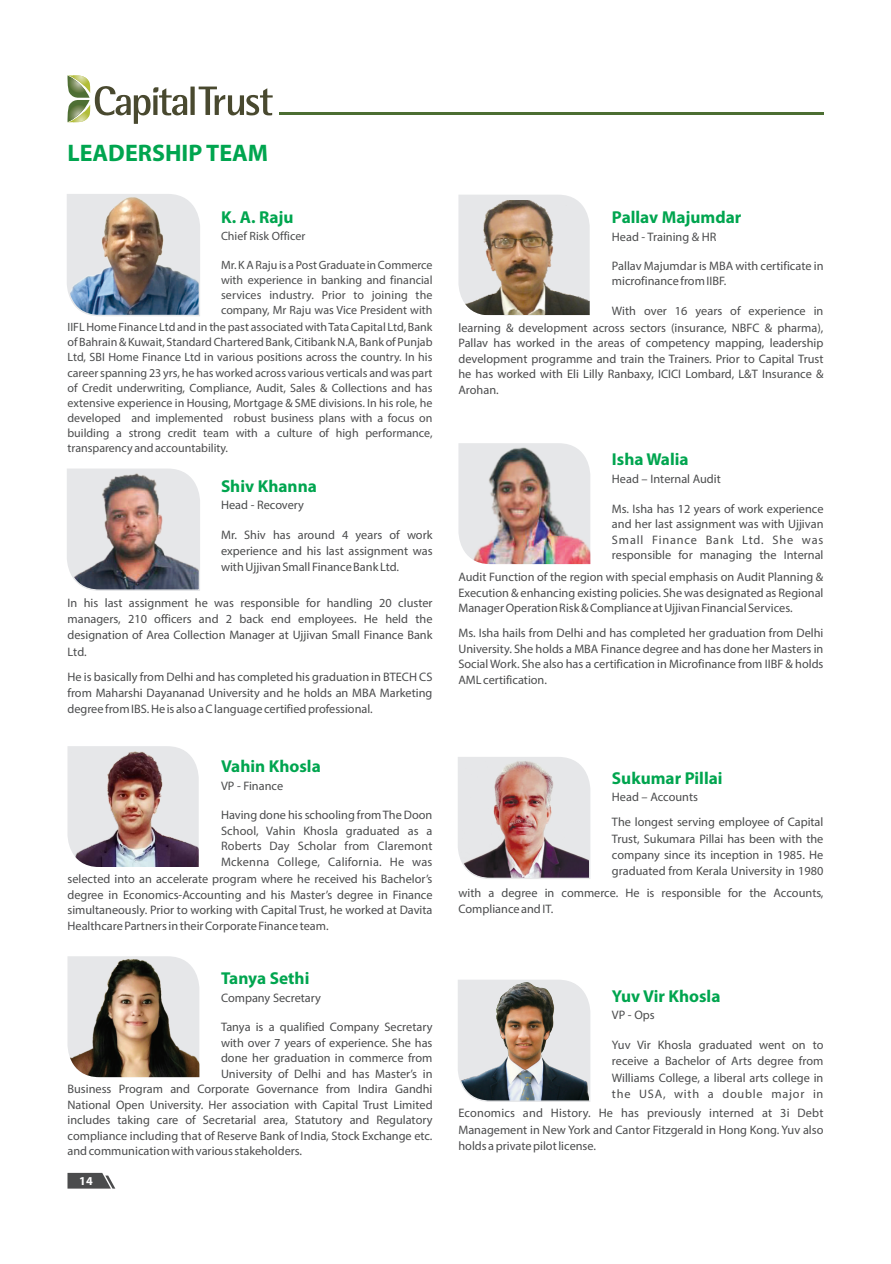
<style>
.page{position:relative;width:891px;height:1264px;background:#fff}
.page>*{position:absolute;margin:0;border:0;box-sizing:border-box;transform-origin:0 0}
.t1{font:700 24px "Myriad Pro";color:#00a54f}
.t2{font:700 17.25px "Myriad Pro";color:#00a54f}
.t3{font:12.3px/15.5px "Myriad Pro";color:#4b4c4d;text-align:justify}
.t4{font:12px/15.1px "Myriad Pro";color:#4b4c4d;text-align:justify}
.t5{font:700 12px "Myriad Pro";color:#fff}
</style>
<div class="page">
<img style="left:458px;top:757px;width:133px;height:122px">
<img style="left:67px;top:468px;width:133px;height:123px">
<svg style="left:458px;top:443px;width:114px;height:100px"></svg>
<img style="left:461px;top:446px;width:129px;height:118px">
<img style="left:458px;top:980px;width:133px;height:122px">
<svg style="left:68px;top:746px;width:116px;height:105px"></svg>
<img style="left:72px;top:751px;width:127px;height:115px">
<svg style="left:458px;top:195px;width:118px;height:5px"></svg>
<img style="left:458px;top:200px;width:132px;height:115px">
<svg style="left:68px;top:956px;width:113px;height:3px"></svg>
<img style="left:68px;top:959px;width:131px;height:117px">
<img style="left:67px;top:194px;width:133px;height:122px">
<svg style="left:68px;top:1172px;width:47px;height:16px"></svg>
<svg style="left:68px;top:75px;width:205px;height:49px"></svg>
<hr style="left:279px;top:113px;width:545px;height:2px;background:#4c6e32">
<h1 class="t1" style="left:68px;top:143px;width:202px">LEADERSHIP TEAM</h1>
<h2 class="t2" style="left:221px;top:209px;width:74px">K. A. Raju</h2>
<p class="t4" style="left:221px;top:229px;width:86px">Chief Risk Officer</p>
<p class="t4" style="left:221px;top:258px;width:213px">Mr. K A Raju is a Post Graduate in Commerce with experience in banking and financial services industry. Prior to joining the company, Mr Raju was Vice President with</p>
<p class="t4" style="left:67px;top:320px;width:367px">IIFL Home Finance Ltd and in the past associated with Tata Capital Ltd, Bank of Bahrain &amp; Kuwait, Standard Chartered Bank, Citibank N.A, Bank of Punjab Ltd, SBI Home Finance Ltd in various positions across the country. In his career spanning 23 yrs, he has worked across various verticals and was part of Credit underwriting, Compliance, Audit, Sales &amp; Collections and has extensive experience in Housing, Mortgage &amp; SME divisions. In his role, he developed and implemented robust business plans with a focus on building a strong credit team with a culture of high performance, transparency and accountability.</p>
<h2 class="t2" style="left:221px;top:478px;width:97px">Shiv Khanna</h2>
<p class="t3" style="left:221px;top:498px;width:85px">Head - Recovery</p>
<p class="t3" style="left:221px;top:527px;width:213px;line-height:16.2px">Mr. Shiv has around 4 years of work experience and his last assignment was with Ujjivan Small Finance Bank Ltd.</p>
<p class="t3" style="left:67px;top:595px;width:367px;line-height:16.2px">In his last assignment he was responsible for handling 20 cluster managers, 210 officers and 2 back end employees. He held the designation of Area Collection Manager at Ujjivan Small Finance Bank Ltd.</p>
<p class="t3" style="left:67px;top:669px;width:367px;line-height:16.2px">He is basically from Delhi and has completed his graduation in BTECH CS from Maharshi Dayananad University and he holds an MBA Marketing degree from IBS. He is also a C language certified professional.</p>
<h2 class="t2" style="left:221px;top:758px;width:101px">Vahin Khosla</h2>
<p class="t3" style="left:221px;top:778px;width:64px">VP - Finance</p>
<p class="t3" style="left:221px;top:808px;width:213px">Having done his schooling from The Doon School, Vahin Khosla graduated as a Roberts Day Scholar from Claremont Mckenna College, California. He was</p>
<p class="t3" style="left:67px;top:872px;width:367px">selected into an accelerate program where he received his Bachelor’s degree in Economics-Accounting and his Master’s degree in Finance simultaneously. Prior to working with Capital Trust, he worked at Davita Healthcare Partners in their Corporate Finance team.</p>
<h2 class="t2" style="left:221px;top:970px;width:90px">Tanya Sethi</h2>
<p class="t3" style="left:221px;top:990px;width:101px">Company Secretary</p>
<p class="t3" style="left:221px;top:1020px;width:213px">Tanya is a qualified Company Secretary</p>
<p class="t3" style="left:221px;top:1035px;width:213px">with over 7 years of experience. She has</p>
<p class="t3" style="left:221px;top:1051px;width:213px">done her graduation in commerce from</p>
<p class="t3" style="left:221px;top:1066px;width:213px">University of Delhi and has Master’s in</p>
<p class="t3" style="left:68px;top:1082px;width:367px">Business Program and Corporate Governance from Indira Gandhi</p>
<p class="t3" style="left:67px;top:1097px;width:367px">National Open University. Her association with Capital Trust Limited</p>
<p class="t3" style="left:67px;top:1113px;width:367px">includes taking care of Secretarial area, Statutory and Regulatory</p>
<p class="t3" style="left:67px;top:1128px;width:367px">compliance including that of Reserve Bank of India, Stock Exchange etc.</p>
<p class="t3" style="left:67px;top:1144px;width:236px">and communication with various stakeholders.</p>
<p class="t5" style="left:79px;top:1175px;width:15px">14</p>
<h2 class="t2" style="left:612px;top:210px;width:131px">Pallav Majumdar</h2>
<p class="t3" style="left:612px;top:230px;width:106px">Head - Training &amp; HR</p>
<p class="t3" style="left:612px;top:260px;width:213px;line-height:14.9px">Pallav Majumdar is MBA with certificate in microfinance from IIBF.</p>
<p class="t3" style="left:612px;top:304px;width:213px">With over 16 years of experience in</p>
<p class="t3" style="left:458px;top:321px;width:367px">learning &amp; development across sectors (insurance, NBFC &amp; pharma), Pallav has worked in the areas of competency mapping, leadership development programme and train the Trainers. Prior to Capital Trust he has worked with Eli Lilly Ranbaxy, ICICI Lombard, L&amp;T Insurance &amp; Arohan.</p>
<h2 class="t2" style="left:612px;top:452px;width:78px">Isha Walia</h2>
<p class="t3" style="left:612px;top:472px;width:110px">Head – Internal Audit</p>
<p class="t3" style="left:612px;top:501px;width:213px">Ms. Isha has 12 years of work experience and her last assignment was with Ujjivan Small Finance Bank Ltd. She was responsible for managing the Internal</p>
<p class="t3" style="left:458px;top:570px;width:367px">Audit Function of the region with special emphasis on Audit Planning &amp; Execution &amp; enhancing existing policies. She was designated as Regional Manager Operation Risk &amp; Compliance at Ujjivan Financial Services.</p>
<p class="t3" style="left:458px;top:626px;width:367px">Ms. Isha hails from Delhi and has completed her graduation from Delhi University. She holds a MBA Finance degree and has done her Masters in Social Work. She also has a certification in Microfinance from IIBF &amp; holds AML certification.</p>
<h2 class="t2" style="left:612px;top:770px;width:112px">Sukumar Pillai</h2>
<p class="t3" style="left:612px;top:785px;width:213px;line-height:25.2px">Head – Accounts<br>The longest serving employee of Capital</p>
<p class="t3" style="left:612px;top:831px;width:213px;line-height:16.2px">Trust, Sukumara Pillai has been with the company since its inception in 1985. He graduated from Kerala University in 1980</p>
<p class="t3" style="left:458px;top:885px;width:367px;line-height:16.2px">with a degree in commerce. He is responsible for the Accounts,<br>Compliance and IT.</p>
<h2 class="t2" style="left:612px;top:988px;width:110px">Yuv Vir Khosla</h2>
<p class="t3" style="left:612px;top:1008px;width:44px">VP - Ops</p>
<p class="t3" style="left:612px;top:1037px;width:213px;line-height:16.2px">Yuv Vir Khosla graduated went on to receive a Bachelor of Arts degree from Williams College, a liberal arts college in the USA, with a double major in</p>
<p class="t3" style="left:458px;top:1105px;width:367px;line-height:16.2px">Economics and History. He has previously interned at 3i Debt Management in New York and Cantor Fitzgerald in Hong Kong. Yuv also holds a private pilot license.</p>
</div>
